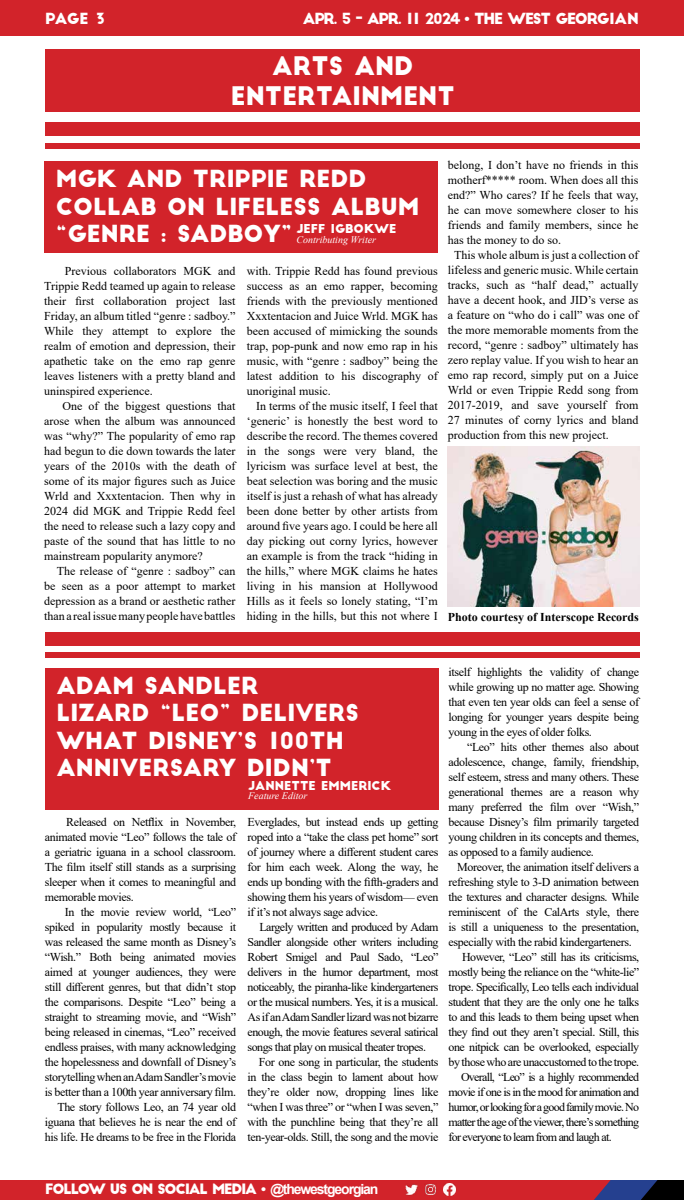
<style>
.page{position:relative;width:684px;height:1200px;background:#fff}
.page>*{position:absolute;margin:0;border:0;box-sizing:border-box;transform-origin:0 0}
.t1{font:25px/30px "Big John";color:#fff;text-align:center}
.t2{font:23px/27.6px "Big John";color:#fff}
.t3{font:15px "Big John";letter-spacing:-.08em;color:#fff}
.t4{font:14px "Big John";letter-spacing:-.08em;color:#fff}
.t5{font:12px/15px "Times New Roman";letter-spacing:-.03em;color:#000;text-align:justify}
.t6{font:12px "Times New Roman";color:#000}
.t7{font:12px "Times New Roman";letter-spacing:-.06em;color:#000}
.t8{font:700 12px "Times New Roman";color:#000}
.t9{font:12px "Big John";color:#fff}
.t10{font:italic 10px "Times New Roman";color:#fff}
.s1{font-family:"Arial";font-weight:700}
</style>
<div class="page">
<div style="left:0;top:0;width:684px;height:35px;background:#d2232a"></div>
<div style="left:0;top:1167px;width:684px;height:33px;background:#d2232a"></div>
<svg style="left:594px;top:1179px;width:90px;height:21px;background:#302e56"></svg>
<div style="left:0;top:1155px;width:684px;height:24px;background:#fff"></div>
<svg style="left:405px;top:1184px;width:12px;height:12px"></svg>
<svg style="left:425px;top:1184px;width:11px;height:11px"></svg>
<svg style="left:444px;top:1184px;width:12px;height:12px"></svg>
<div style="left:44px;top:161px;width:394px;height:92px;background:#d2232a"></div>
<img style="left:448px;top:447px;width:191px;height:159px">
<div style="left:45px;top:49px;width:594px;height:63px;background:#d2232a"></div>
<div style="left:45px;top:123px;width:594px;height:13px;background:#d2232a"></div>
<div style="left:45px;top:143px;width:594px;height:6px;background:#d2232a"></div>
<div style="left:45px;top:632px;width:595px;height:14px;background:#d2232a"></div>
<div style="left:45px;top:652px;width:595px;height:6px;background:#d2232a"></div>
<div style="left:45px;top:668px;width:393px;height:141px;background:#d2232a"></div>
<p class="t3" style="left:45px;top:12px;width:62px">PAGE 3</p>
<p class="t3" style="left:303px;top:12px;width:338px">APR. 5 - APR. 11 2024 <span class="s1">•</span> THE WEST GEORGIAN</p>
<h1 class="t1" style="left:231px;top:51px;width:226px">ARTS AND<br>ENTERTAINMENT</h1>
<h2 class="t2" style="left:56px;top:166px;width:365px">MGK AND TRIPPIE REDD<br>COLLAB ON LIFELESS ALBUM “GENRE : SADBOY” <sup>JEFF</sup> <sup>IGBOKWE</sup></h2>
<p class="t10" style="left:296px;top:232px;width:81px">Contributing Writer</p>
<p class="t5" style="left:44px;top:263px;width:193px;text-indent:21px">Previous collaborators MGK and Trippie Redd teamed up again to release their first collaboration project last Friday, an album titled “genre : sadboy.” While they attempt to explore the realm of emotion and depression, their apathetic take on the emo rap genre leaves listeners with a pretty bland and uninspired experience.</p>
<p class="t5" style="left:44px;top:398px;width:193px;text-indent:18px">One of the biggest questions that arose when the album was announced was “why?” The popularity of emo rap had begun to die down towards the later years of the 2010s with the death of some of its major figures such as Juice Wrld and Xxxtentacion. Then why in 2024 did MGK and Trippie Redd feel the need to release such a lazy copy and paste of the sound that has little to no mainstream popularity anymore?</p>
<p class="t5" style="left:44px;top:563px;width:193px;text-indent:13px">The release of “genre : sadboy” can be seen as a poor attempt to market depression as a brand or aesthetic rather than a real issue many people have battles</p>
<p class="t5" style="left:247px;top:263px;width:193px">with. Trippie Redd has found previous success as an emo rapper, becoming friends with the previously mentioned Xxxtentacion and Juice Wrld. MGK has been accused of mimicking the sounds trap, pop-punk and now emo rap in his music, with “genre : sadboy” being the latest addition to his discography of unoriginal music.</p>
<p class="t5" style="left:247px;top:398px;width:193px;text-indent:9px">In terms of the music itself, I feel that ‘generic’ is honestly the best word to describe the record. The themes covered in the songs were very bland, the lyricism was surface level at best, the beat selection was boring and the music itself is just a rehash of what has already been done better by other artists from around five years ago. I could be here all day picking out corny lyrics, however an example is from the track “hiding in the hills,” where MGK claims he hates living in his mansion at Hollywood Hills as it feels so lonely stating, “I’m hiding in the hills, but this not where I</p>
<p class="t6" style="left:448px;top:157px;width:192px">belong, I don’t have no friends in this</p>
<p class="t6" style="left:448px;top:172px;width:192px">motherf***** room. When does all this</p>
<p class="t6" style="left:448px;top:187px;width:192px">end?” Who cares? If he feels that way,</p>
<p class="t6" style="left:448px;top:202px;width:192px">he can move somewhere closer to his</p>
<p class="t6" style="left:448px;top:217px;width:192px">friends and family members, since he</p>
<p class="t6" style="left:448px;top:232px;width:115px">has the money to do so.</p>
<p class="t6" style="left:454px;top:247px;width:186px">This whole album is just a collection of</p>
<p class="t6" style="left:448px;top:262px;width:192px">lifeless and generic music. While certain</p>
<p class="t6" style="left:448px;top:277px;width:192px">tracks, such as “half dead,” actually</p>
<p class="t6" style="left:448px;top:292px;width:192px">have a decent hook, and JID’s verse as</p>
<p class="t6" style="left:448px;top:307px;width:192px">a feature on “who do i call” was one of</p>
<p class="t6" style="left:448px;top:322px;width:192px">the more memorable moments from the</p>
<p class="t6" style="left:448px;top:337px;width:192px">record, “genre : sadboy” ultimately has</p>
<p class="t6" style="left:448px;top:352px;width:192px">zero replay value. If you wish to hear an</p>
<p class="t6" style="left:448px;top:367px;width:192px">emo rap record, simply put on a Juice</p>
<p class="t6" style="left:448px;top:382px;width:192px">Wrld or even Trippie Redd song from</p>
<p class="t6" style="left:448px;top:397px;width:192px">2017-2019, and save yourself from</p>
<p class="t6" style="left:448px;top:412px;width:192px">27 minutes of corny lyrics and bland</p>
<p class="t6" style="left:448px;top:427px;width:162px">production from this new project.</p>
<p class="t8" style="left:448px;top:608px;width:193px">Photo courtesy of Interscope Records</p>
<h2 class="t2" style="left:56px;top:672px;width:304px">ADAM SANDLER<br>LIZARD “LEO” DELIVERS<br>WHAT DISNEY’S 100TH<br>ANNIVERSARY DIDN’T</h2>
<p class="t9" style="left:248px;top:780px;width:145px">JANNETTE EMMERICK</p>
<p class="t10" style="left:248px;top:789px;width:61px">Feature Editor</p>
<p class="t5" style="left:45px;top:814px;width:193px;text-indent:21px">Released on Netflix in November, animated movie “Leo” follows the tale of a geriatric iguana in a school classroom.<br>The film itself still stands as a surprising sleeper when it comes to meaningful and memorable movies.</p>
<p class="t5" style="left:45px;top:904px;width:193px;text-align:right">In the movie review world, “Leo” spiked in popularity mostly because it was released the same month as Disney’s “Wish.” Both being animated movies aimed at younger audiences, they were still different genres, but that didn’t stop the comparisons. Despite “Leo” being a straight to streaming movie, and “Wish” being released in cinemas, “Leo” received endless praises, with many acknowledging the hopelessness and downfall of Disney’s storytelling when an Adam Sandler’s movie is better than a 100th year anniversary film.<br>The story follows Leo, an 74 year old iguana that believes he is near the end of his life. He dreams to be free in the Florida</p>
<p class="t5" style="left:248px;top:814px;width:193px">Everglades, but instead ends up getting roped into a “take the class pet home” sort of journey where a different student cares for him each week. Along the way, he ends up bonding with the fifth-graders and showing them his years of wisdom— even if it’s not always sage advice.</p>
<p class="t5" style="left:248px;top:919px;width:193px;text-indent:12px">Largely written and produced by Adam Sandler alongside other writers including Robert Smigel and Paul Sado, “Leo” delivers in the humor department, most noticeably, the piranha-like kindergarteners or the musical numbers. Yes, it is a musical.<br>As if an Adam Sandler lizard was not bizarre enough, the movie features several satirical songs that play on musical theater tropes.</p>
<p class="t5" style="left:248px;top:1054px;width:193px;text-indent:11px">For one song in particular, the students in the class begin to lament about how they’re older now, dropping lines like “when I was three” or “when I was seven,” with the punchline being that they’re all ten-year-olds. Still, the song and the movie</p>
<p class="t5" style="left:449px;top:664px;width:192px">itself highlights the validity of change while growing up no matter age. Showing that even ten year olds can feel a sense of longing for younger years despite being young in the eyes of older folks.</p>
<p class="t5" style="left:449px;top:739px;width:192px;text-indent:19px">“Leo” hits other themes also about adolescence, change, family, friendship, self esteem, stress and many others. These generational themes are a reason why many preferred the film over “Wish,” because Disney’s film primarily targeted young children in its concepts and themes, as opposed to a family audience.</p>
<p class="t5" style="left:457px;top:859px;width:183px">Moreover, the animation itself delivers a</p>
<p class="t5" style="left:449px;top:874px;width:192px">refreshing style to 3-D animation between</p>
<p class="t5" style="left:449px;top:889px;width:192px">the textures and character designs. While</p>
<p class="t5" style="left:449px;top:904px;width:192px">reminiscent of the CalArts style, there</p>
<p class="t5" style="left:449px;top:919px;width:192px">is still a uniqueness to the presentation,</p>
<p class="t5" style="left:449px;top:934px;width:185px">especially with the rabid kindergarteners.</p>
<p class="t5" style="left:462px;top:949px;width:179px">However, “Leo” still has its criticisms,</p>
<p class="t5" style="left:449px;top:964px;width:192px">mostly being the reliance on the “white-lie”</p>
<p class="t5" style="left:449px;top:979px;width:192px">trope. Specifically, Leo tells each individual</p>
<p class="t5" style="left:449px;top:994px;width:192px">student that they are the only one he talks</p>
<p class="t5" style="left:449px;top:1009px;width:192px">to and this leads to them being upset when</p>
<p class="t5" style="left:449px;top:1024px;width:192px">they find out they aren’t special. Still, this</p>
<p class="t5" style="left:449px;top:1039px;width:192px">one nitpick can be overlooked, especially</p>
<p class="t5" style="left:449px;top:1054px;width:192px">by those who are unaccustomed to the trope.</p>
<p class="t7" style="left:461px;top:1069px;width:180px">Overall, “Leo” is a highly recommended</p>
<p class="t7" style="left:449px;top:1084px;width:192px">movie if one is in the mood for animation and</p>
<p class="t7" style="left:449px;top:1099px;width:192px">humor, or looking for a good family movie. No</p>
<p class="t7" style="left:449px;top:1114px;width:192px">matter the age of the viewer, there’s something</p>
<p class="t7" style="left:449px;top:1129px;width:165px">for everyone to learn from and laugh at.</p>
<p class="t4" style="left:45px;top:1183px;width:335px">FOLLOW US ON SOCIAL MEDIA <span class="s1">• @thewestgeorgian</span></p>
</div>
